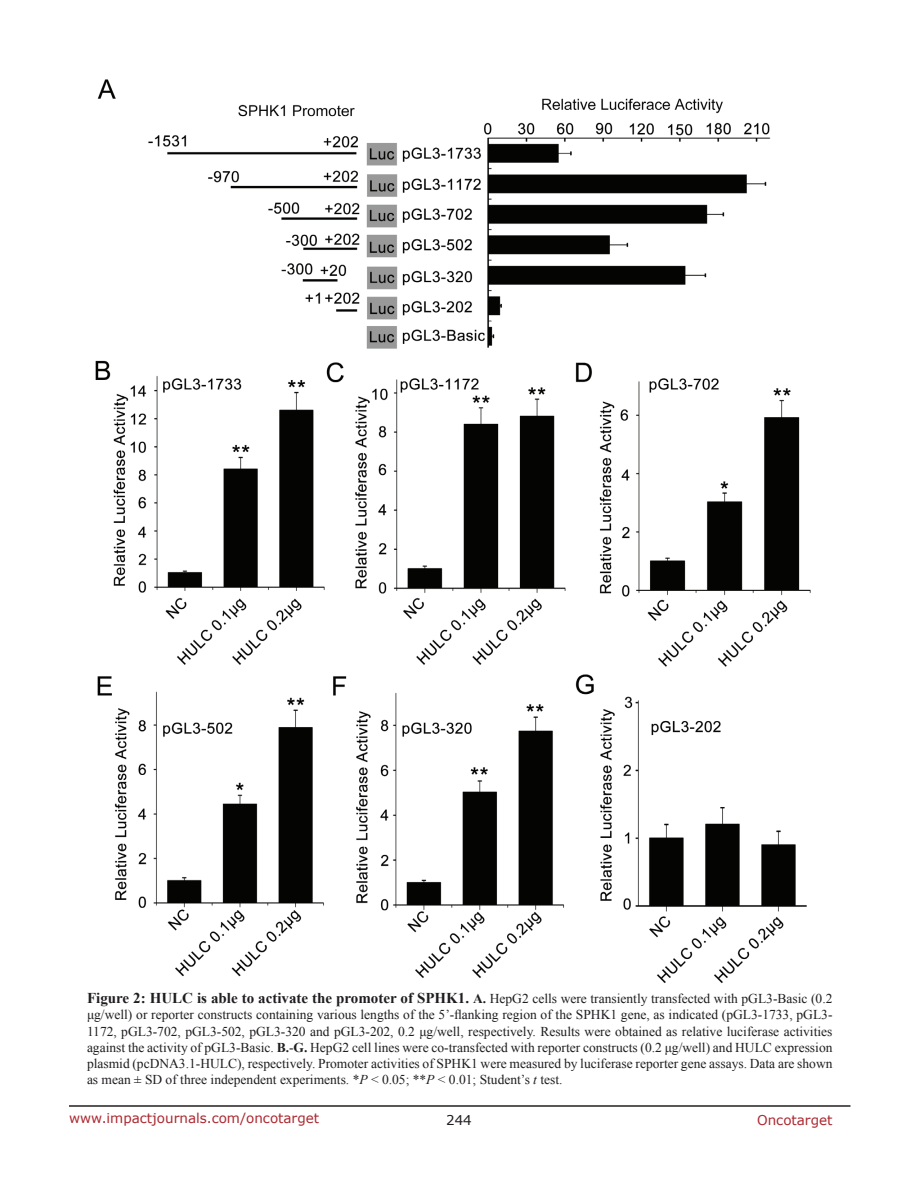
<style>
.page{position:relative;width:918px;height:1188px;background:#fff}
.page>*{position:absolute;margin:0;border:0;box-sizing:border-box;transform-origin:0 0}
.t1{font:13.5px/16.2px "Times New Roman";color:#201d20;text-align:justify}
.t2{font:13.5px "Verdana";color:#ac2830}
.t3{font:13.5px "Verdana";color:#201d20}
.s1{font-weight:700;font-size:15px}
.s2{font-weight:700}
.s3{font-style:italic}
</style>
<div class="page">
<hr style="left:69px;top:1105px;width:781px;height:2px;background:#231f20">
<img style="left:95px;top:79px;width:716px;height:905px">
<p class="t1" style="left:87px;top:990px;width:747px"><span class="s1">Figure 2: HULC is able to activate the promoter of SPHK1.</span> <span class="s2">A.</span> HepG2 cells were transiently transfected with pGL3-Basic (0.2 μg/well) or reporter constructs containing various lengths of the 5’-flanking region of the SPHK1 gene, as indicated (pGL3-1733, pGL3- 1172, pGL3-702, pGL3-502, pGL3-320 and pGL3-202, 0.2 μg/well, respectively. Results were obtained as relative luciferase activities against the activity of pGL3-Basic. <span class="s2">B.</span>-<span class="s2">G.</span> HepG2 cell lines were co-transfected with reporter constructs (0.2 μg/well) and HULC expression plasmid (pcDNA3.1-HULC), respectively. Promoter activities of SPHK1 were measured by luciferase reporter gene assays. Data are shown as mean ± SD of three independent experiments. *<span class="s3">P</span> &lt; 0.05; **<span class="s3">P</span> &lt; 0.01; Student’s <span class="s3">t</span> test.</p>
<p class="t2" style="left:69px;top:1109px;width:252px">www.impactjournals.com/oncotarget</p>
<p class="t3" style="left:446px;top:1111px;width:27px">244</p>
<p class="t2" style="left:757px;top:1111px;width:77px">Oncotarget</p>
</div>
